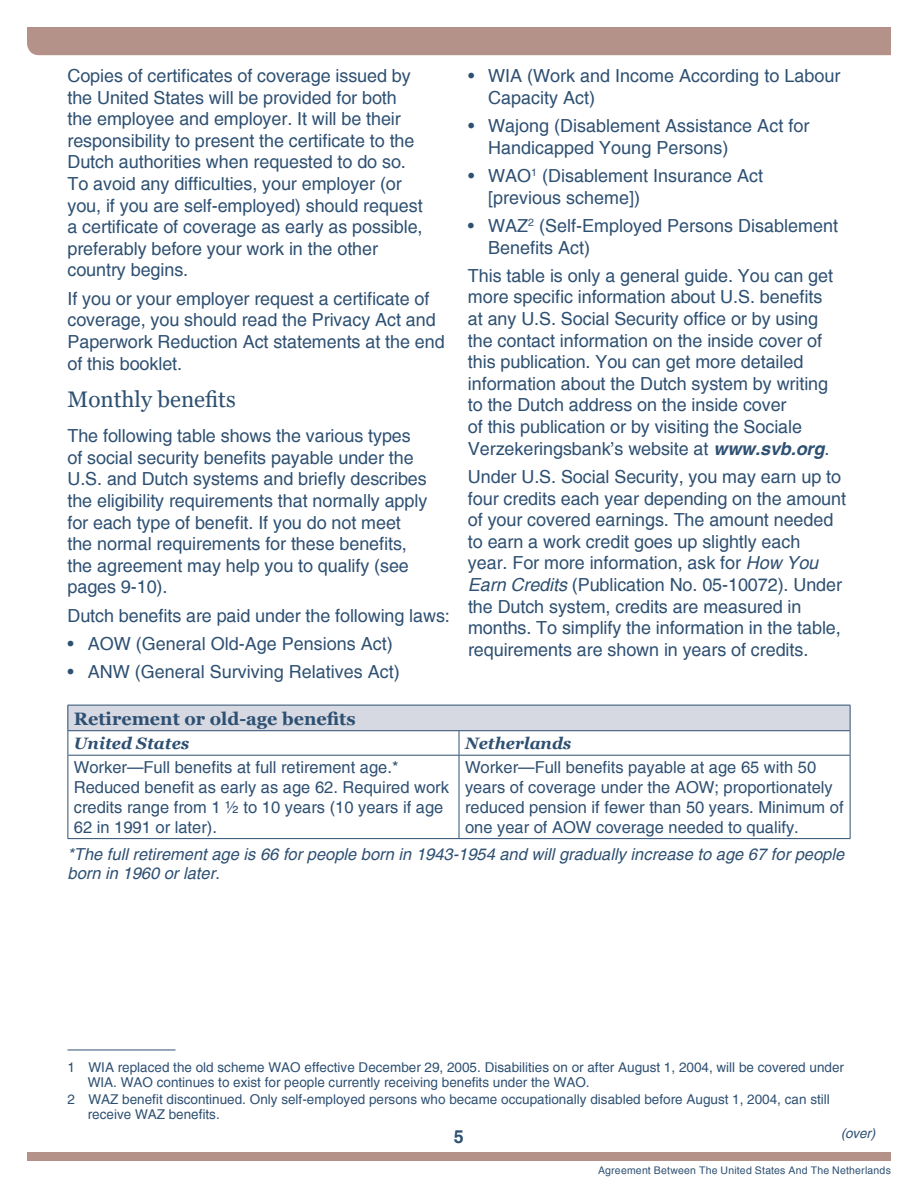
<style>
.page{position:relative;width:918px;height:1188px;background:#fff}
.page>*{position:absolute;margin:0;border:0;box-sizing:border-box;transform-origin:0 0}
.t1{font:22.5px "Georgia";color:#2e5072}
.t2{font:18px/21.6px "Helvetica";letter-spacing:-.005em;color:#2e5072}
.t3{font:700 18px "Georgia";color:#2e5072}
.t4{font:700 18px "Helvetica";color:#2e5072}
.t5{font:16.5px/19.8px "Helvetica";color:#2e5072}
.t6{font:italic 16.5px/19.8px "Helvetica";color:#2e5072}
.t7{font:italic 700 16.5px "Georgia";color:#2e5072}
.t8{font:13.5px/15px "Helvetica";color:#2e5072}
.t9{font:italic 13.5px "Helvetica";color:#2e5072}
.t10{font:10.5px "Helvetica";letter-spacing:.02em;color:#2e5072}
.s1{font-weight:700;font-style:italic}
.s2{font-style:italic}
</style>
<div class="page">
<div style="left:27px;top:27px;width:864px;height:28px;background:#b49189"></div>
<div style="left:27px;top:1153px;width:864px;height:8px;background:#b49189"></div>
<hr style="left:68px;top:1050px;width:108px;height:1px;background:#2e5072">
<div style="left:68px;top:705px;width:782px;height:26px;background:#d6d9e2"></div>
<hr style="left:68px;top:705px;width:391px;height:1px;background:#2e5072">
<hr style="left:459px;top:705px;width:391px;height:1px;background:#2e5072">
<hr style="left:68px;top:730px;width:391px;height:1px;background:#2e5072">
<svg style="left:68px;top:705px;width:1px;height:50px"></svg>
<hr style="left:459px;top:730px;width:391px;height:1px;background:#2e5072">
<svg style="left:459px;top:731px;width:1px;height:24px"></svg>
<svg style="left:850px;top:705px;width:1px;height:50px"></svg>
<hr style="left:68px;top:755px;width:391px;height:1px;background:#2e5072">
<hr style="left:68px;top:756px;width:1px;height:82px;background:#2e5072">
<hr style="left:459px;top:755px;width:391px;height:1px;background:#2e5072">
<hr style="left:459px;top:756px;width:1px;height:82px;background:#2e5072">
<hr style="left:850px;top:756px;width:1px;height:82px;background:#2e5072">
<hr style="left:68px;top:838px;width:391px;height:1px;background:#2e5072">
<hr style="left:459px;top:838px;width:391px;height:1px;background:#2e5072">
<p class="t2" style="left:68px;top:66px;width:357px">Copies of certificates of coverage issued by the United States will be provided for both the employee and employer. It will be their responsibility to present the certificate to the Dutch authorities when requested to do so.<br>To avoid any difficulties, your employer (or you, if you are self-employed) should request a certificate of coverage as early as possible, preferably before your work in the other country begins.</p>
<p class="t2" style="left:68px;top:288px;width:379px">If you or your employer request a certificate of coverage, you should read the Privacy Act and Paperwork Reduction Act statements at the end of this booklet.</p>
<h1 class="t1" style="left:68px;top:386px;width:170px">Monthly benefits</h1>
<p class="t2" style="left:68px;top:426px;width:361px">The following table shows the various types of social security benefits payable under the U.S. and Dutch systems and briefly describes the eligibility requirements that normally apply for each type of benefit. If you do not meet the normal requirements for these benefits, the agreement may help you to qualify (see pages 9-10).</p>
<p class="t2" style="left:68px;top:605px;width:384px">Dutch benefits are paid under the following laws:</p>
<p class="t2" style="left:68px;top:634px;width:327px">• AOW (General Old-Age Pensions Act)</p>
<p class="t2" style="left:68px;top:662px;width:334px">• ANW (General Surviving Relatives Act)</p>
<p class="t2" style="left:488px;top:66px;width:354px;text-indent:-20px">• WIA (Work and Income According to Labour<br>Capacity Act)</p>
<p class="t2" style="left:488px;top:116px;width:323px;text-indent:-20px">• Wajong (Disablement Assistance Act for<br>Handicapped Young Persons)</p>
<p class="t2" style="left:488px;top:166px;width:276px;text-indent:-20px">• WAO<sup>1</sup> (Disablement Insurance Act [previous scheme])</p>
<p class="t2" style="left:488px;top:215px;width:351px;text-indent:-20px">• WAZ<sup>2</sup> (Self-Employed Persons Disablement<br>Benefits Act)</p>
<p class="t2" style="left:468px;top:265px;width:367px">This table is only a general guide. You can get more specific information about U.S. benefits at any U.S. Social Security office or by using the contact information on the inside cover of this publication. You can get more detailed information about the Dutch system by writing to the Dutch address on the inside cover<br>of this publication or by visiting the Sociale Verzekeringsbank’s website at <span class="s1">www.svb.org</span>.</p>
<p class="t2" style="left:468px;top:467px;width:380px">Under U.S. Social Security, you may earn up to four credits each year depending on the amount of your covered earnings. The amount needed to earn a work credit goes up slightly each<br>year. For more information, ask for <span class="s2">How You Earn Credits</span> (Publication No. 05-10072). Under the Dutch system, credits are measured in months. To simplify the information in the table, requirements are shown in years of credits.</p>
<h2 class="t3" style="left:74px;top:707px;width:283px">Retirement or old-age benefits</h2>
<p class="t7" style="left:74px;top:733px;width:117px">United States</p>
<p class="t7" style="left:465px;top:733px;width:108px">Netherlands</p>
<p class="t5" style="left:74px;top:758px;width:377px">Worker—Full benefits at full retirement age.* Reduced benefit as early as age 62. Required work credits range from 1 ½ to 10 years (10 years if age 62 in 1991 or later).</p>
<p class="t5" style="left:465px;top:758px;width:380px">Worker—Full benefits payable at age 65 with 50 years of coverage under the AOW; proportionately reduced pension if fewer than 50 years. Minimum of one year of AOW coverage needed to qualify.</p>
<p class="t6" style="left:68px;top:844px;width:778px">*The full retirement age is 66 for people born in 1943-1954 and will gradually increase to age 67 for people born in 1960 or later.</p>
<p class="t8" style="left:88px;top:1060px;width:758px;text-indent:-20px">1 WIA replaced the old scheme WAO effective December 29, 2005. Disabilities on or after August 1, 2004, will be covered under<br>WIA. WAO continues to exist for people currently receiving benefits under the WAO.</p>
<p class="t8" style="left:88px;top:1092px;width:744px;text-indent:-20px">2 WAZ benefit discontinued. Only self-employed persons who became occupationally disabled before August 1, 2004, can still receive WAZ benefits.</p>
<p class="t4" style="left:454px;top:1125px;width:12px">5</p>
<p class="t9" style="left:841px;top:1125px;width:36px">(over)</p>
<p class="t10" style="left:598px;top:1164px;width:294px">Agreement Between The United States And The Netherlands</p>
</div>
